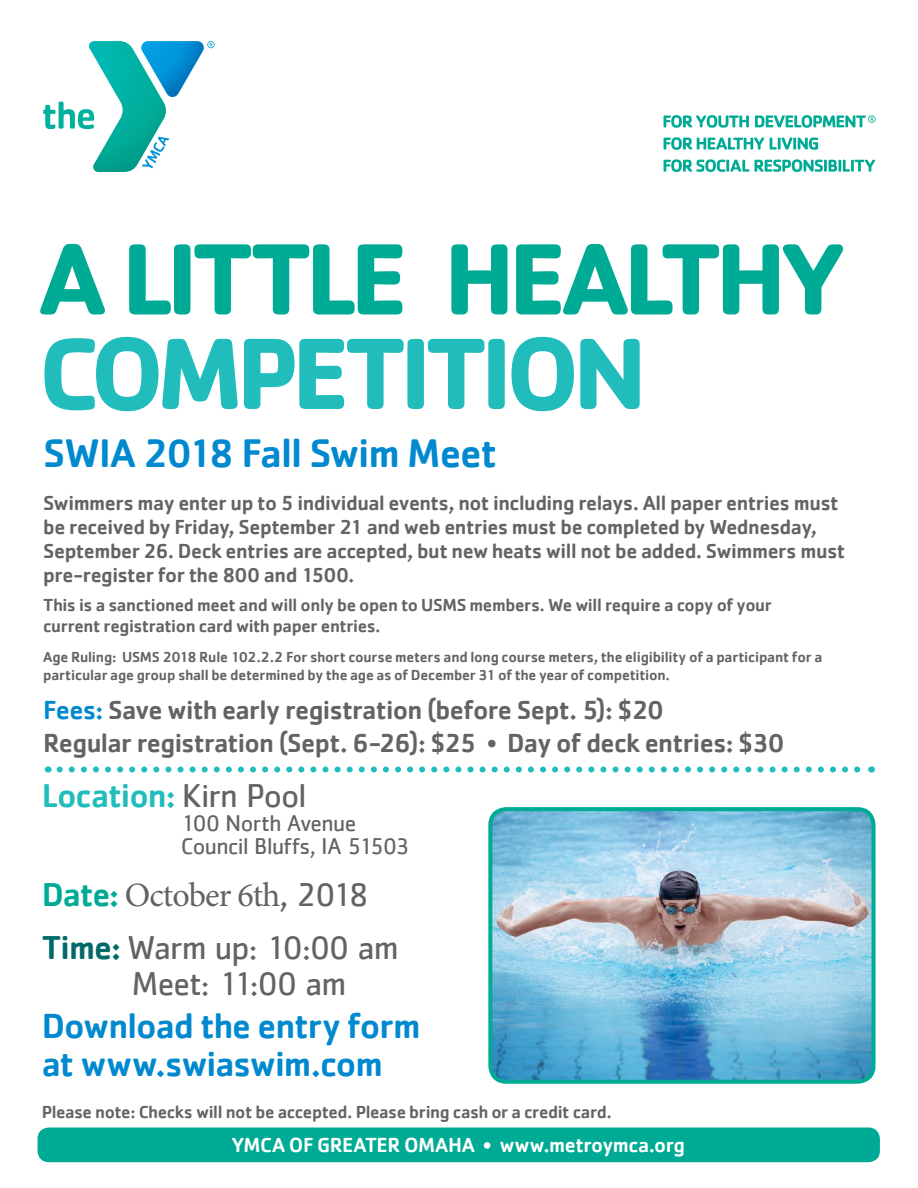
<style>
.page{position:relative;width:918px;height:1188px;background:#fff}
.page>*{position:absolute;margin:0;border:0;box-sizing:border-box;transform-origin:0 0}
.t1{font:700 105px "Cachet";letter-spacing:-.06em;color:#00ab95}
.t2{font:700 105px "Cachet";letter-spacing:-.065em;color:#21bdbd}
.t3{font:500 41.25px "Cachet";letter-spacing:-.03em;color:#0089cf}
.t4{font:500 36px/37.5px "Cachet";letter-spacing:-.03em;color:#0089cf}
.t5{font:34.05px/36.6px "Cachet";letter-spacing:-.025em;color:#636366}
.t6{font:34.05px "Minion Pro";letter-spacing:-.03em;color:#636366}
.t7{font:500 34.05px "Cachet";letter-spacing:-.025em;color:#21bdbd}
.t8{font:500 27px/33px "Cachet";letter-spacing:-.025em;color:#636366}
.t9{font:23.55px/23.5px "Cachet";letter-spacing:-.025em;color:#636366}
.t10{font:500 21px/24px "Cachet";letter-spacing:-.025em;color:#636366}
.t11{font:500 21px "Cachet";letter-spacing:-.02em;color:#fff}
.t12{font:500 18px/21px "Cachet";letter-spacing:-.02em;color:#636366}
.t13{font:500 15px/18px "Cachet";letter-spacing:-.01em;color:#636366}
.s1{color:#0089cf}
.s2{font-weight:400}
.s3{font-weight:400;color:#636366}
.s4{font-family:"Cachet";font-weight:500;color:#00ab95}
.s5{font-family:"Cachet"}
.s6{font-weight:500;color:#016a69}
</style>
<div class="page">
<svg style="left:43px;top:41px;width:172px;height:131px"></svg>
<svg style="left:664px;top:115px;width:85px;height:13px"></svg>
<svg style="left:664px;top:137px;width:100px;height:13px"></svg>
<svg style="left:770px;top:137px;width:48px;height:13px"></svg>
<svg style="left:664px;top:159px;width:211px;height:13px"></svg>
<svg style="left:755px;top:115px;width:121px;height:13px"></svg>
<img style="left:493px;top:812px;width:378px;height:267px">
<div style="left:488px;top:807px;width:388px;height:277px;border:4px solid #00ab95;border-radius:16px"></div>
<svg style="left:60px;top:766px;width:801px;height:6px"></svg>
<div style="left:37px;top:1128px;width:843px;height:34px;background:#00ab95;border-radius:11px"></div>
<h1 class="t1" style="left:39px;top:211px;width:809px">A LITTLE HEALTHY</h1>
<h1 class="t2" style="left:39px;top:306px;width:610px">COMPETITION</h1>
<h2 class="t3" style="left:43px;top:428px;width:456px">SWIA 2018 Fall Swim Meet</h2>
<p class="t10" style="left:43px;top:490px;width:804px">Swimmers may enter up to 5 individual events, not including relays. All paper entries must be received by Friday, September 21 and web entries must be completed by Wednesday, September 26. Deck entries are accepted, but new heats will not be added. Swimmers must pre-register for the 800 and 1500.</p>
<p class="t12" style="left:43px;top:594px;width:730px">This is a sanctioned meet and will only be open to USMS members. We will require a copy of your current registration card with paper entries.</p>
<p class="t13" style="left:43px;top:647px;width:781px">Age Ruling: USMS 2018 Rule 102.2.2 For short course meters and long course meters, the eligibility of a participant for a particular age group shall be determined by the age as of December 31 of the year of competition.</p>
<p class="t8" style="left:43px;top:692px;width:743px"><span class="s1">Fees:</span> Save with early registration (before Sept. 5): $20<br>Regular registration (Sept. 6-26): $25 <span class="s2">•</span> Day of deck entries: $30</p>
<h3 class="t7" style="left:42px;top:775px;width:266px">Location: <span class="s3">Kirn Pool</span></h3>
<p class="t9" style="left:181px;top:811px;width:230px">100 North Avenue<br>Council Bluffs, IA 51503</p>
<h3 class="t6" style="left:42px;top:873px;width:329px"><span class="s4">Date:</span> October 6th<span class="s5">, 2018</span></h3>
<h3 class="t5" style="left:131px;top:928px;width:269px;text-indent:-90px"><span class="s6">Time:</span> Warm up: 10:00 am<br>Meet: 11:00 am</h3>
<h3 class="t4" style="left:42px;top:1007px;width:380px">Download the entry form at www.swiaswim.com</h3>
<p class="t12" style="left:42px;top:1101px;width:572px">Please note: Checks will not be accepted. Please bring cash or a credit card.</p>
<p class="t11" style="left:231px;top:1132px;width:455px">YMCA OF GREATER OMAHA • www.metroymca.org</p>
</div>
